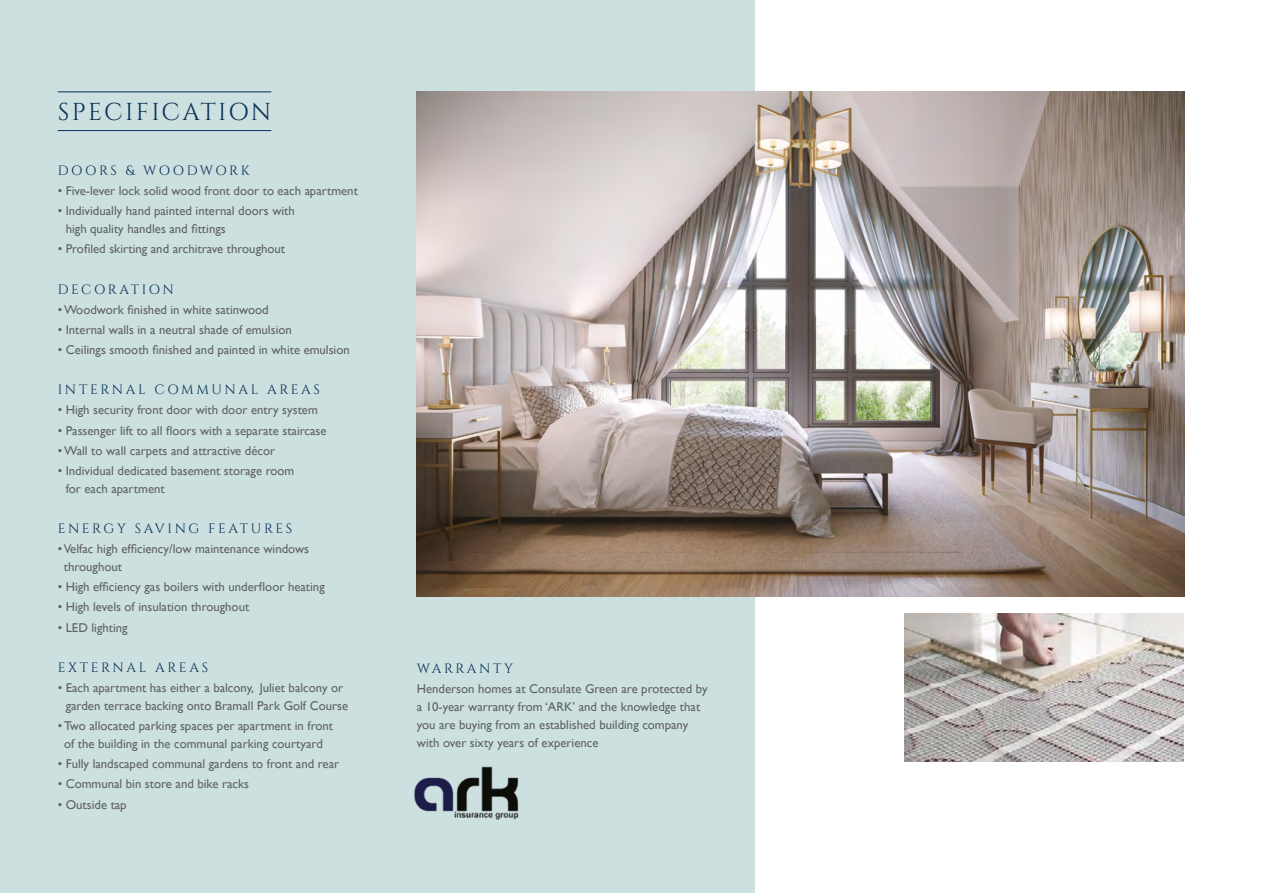
<style>
.page{position:relative;width:1263px;height:893px;background:#fff}
.page>*{position:absolute;margin:0;border:0;box-sizing:border-box;transform-origin:0 0}
.t1{font:24.45px "Cinzel";letter-spacing:.095em;color:#052f54}
.t2{font:13.5px "Cinzel";letter-spacing:.19em;color:#052f54}
.t3{font:12.75px/18px "Gill Sans";color:#606262}
</style>
<div class="page">
<div style="left:0;top:0;width:754px;height:893px;background:#cde0e0"></div>
<hr style="left:58px;top:130px;width:213px;height:1px;background:#052f54">
<hr style="left:58px;top:92px;width:213px;height:1px;background:#052f54">
<img style="left:414px;top:766px;width:105px;height:54px">
<img style="left:417px;top:92px;width:767px;height:505px">
<img style="left:904px;top:614px;width:279px;height:147px">
<h1 class="t1" style="left:58px;top:98px;width:215px">SPECIFICATION</h1>
<p class="t2" style="left:58px;top:163px;width:193px">DOORS &amp; WOODWORK</p>
<p class="t3" style="left:58px;top:182px;width:302px">• Five-lever lock solid wood front door to each apartment</p>
<p class="t3" style="left:66px;top:202px;width:231px;text-indent:-8px">• Individually hand painted internal doors with high quality handles and fittings</p>
<p class="t3" style="left:58px;top:240px;width:229px">• Profiled skirting and architrave throughout</p>
<p class="t2" style="left:58px;top:281px;width:118px">DECORATION</p>
<p class="t3" style="left:58px;top:300px;width:213px">• Woodwork finished in white satinwood</p>
<p class="t3" style="left:58px;top:320px;width:236px">• Internal walls in a neutral shade of emulsion</p>
<p class="t3" style="left:58px;top:341px;width:294px">• Ceilings smooth finished and painted in white emulsion</p>
<p class="t2" style="left:58px;top:382px;width:264px">INTERNAL COMMUNAL AREAS</p>
<p class="t3" style="left:58px;top:401px;width:262px">• High security front door with door entry system</p>
<p class="t3" style="left:58px;top:421px;width:270px">• Passenger lift to all floors with a separate staircase</p>
<p class="t3" style="left:58px;top:441px;width:219px">• Wall to wall carpets and attractive décor</p>
<p class="t3" style="left:66px;top:461px;width:230px;text-indent:-8px">• Individual dedicated basement storage room for each apartment</p>
<p class="t2" style="left:58px;top:521px;width:236px">ENERGY SAVING FEATURES</p>
<p class="t3" style="left:64px;top:540px;width:247px;text-indent:-6px">• Velfac high efficiency/low maintenance windows throughout</p>
<p class="t3" style="left:58px;top:578px;width:269px">• High efficiency gas boilers with underfloor heating</p>
<p class="t3" style="left:58px;top:598px;width:193px">• High levels of insulation throughout</p>
<p class="t3" style="left:58px;top:618px;width:72px">• LED lighting</p>
<p class="t2" style="left:58px;top:659px;width:152px">EXTERNAL AREAS</p>
<p class="t3" style="left:66px;top:678px;width:284px;text-indent:-8px">• Each apartment has either a balcony, Juliet balcony or garden terrace backing onto Bramall Park Golf Course</p>
<p class="t3" style="left:58px;top:717px;width:277px;text-align:center">• Two allocated parking spaces per apartment in front of the building in the communal parking courtyard</p>
<p class="t3" style="left:58px;top:755px;width:283px">• Fully landscaped communal gardens to front and rear</p>
<p class="t3" style="left:58px;top:775px;width:193px">• Communal bin store and bike racks</p>
<p class="t3" style="left:58px;top:795px;width:70px">• Outside tap</p>
<p class="t2" style="left:417px;top:661px;width:98px">WARRANTY</p>
<p class="t3" style="left:417px;top:680px;width:292px">Henderson homes at Consulate Green are protected by a 10-year warranty from ‘ARK’ and the knowledge that you are buying from an established building company with over sixty years of experience</p>
</div>
